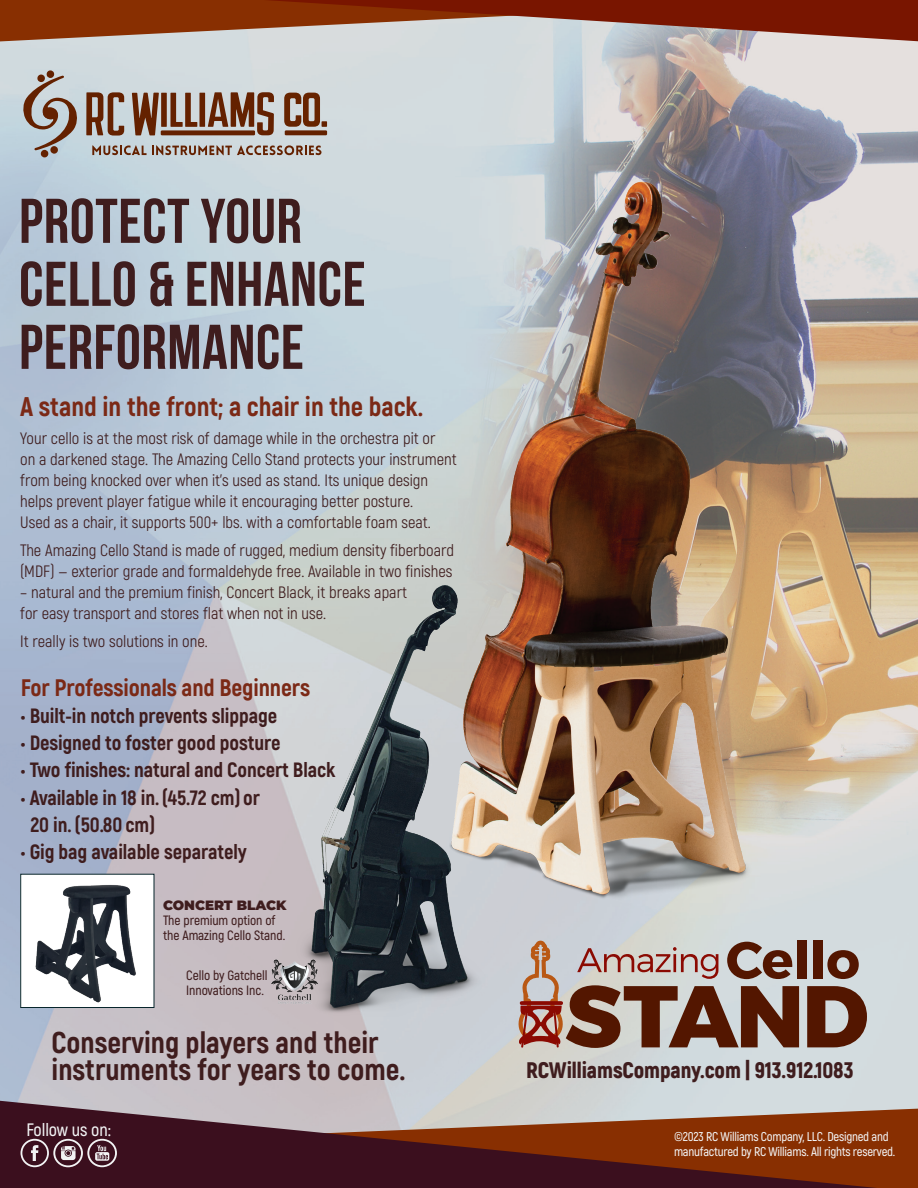
<style>
.page{position:relative;width:918px;height:1188px;background:#fff}
.page>*{position:absolute;margin:0;border:0;box-sizing:border-box;transform-origin:0 0}
.t1{font:700 63px/63px "Bebas Neue";letter-spacing:.01em;color:#3f1d1e}
.t2{font:800 30px/27px "Akrobat";color:#3f1d1e}
.t3{font:800 27px "Akrobat";color:#7b2916}
.t4{font:800 23.85px "Akrobat";letter-spacing:-.005em;color:#7b2916}
.t5{font:900 22.5px "Akrobat";letter-spacing:-.005em;color:#3f1d1e}
.t6{font:800 20.7px/27px "Akrobat";letter-spacing:-.005em;color:#3f1d1e}
.t7{font:600 18px "Akrobat";letter-spacing:-.005em;color:#f2f3f4}
.t8{font:16.5px/21px "Akrobat";color:#3f1d1e}
.t9{font:600 13.5px/15px "Akrobat";letter-spacing:-.005em;color:#3f1d1e}
.t10{font:900 13.5px "Montserrat";letter-spacing:-.005em;color:#3f1d1e}
.t11{font:600 12.75px/15px "Akrobat";letter-spacing:-.02em;color:#f2f3f4}
</style>
<div class="page">
<img style="left:0;top:41px;width:918px;height:1068px">
<svg style="left:0;top:0;width:918px;height:41px;background:#985842"></svg>
<img style="left:275px;top:573px;width:219px;height:444px">
<img style="left:422px;top:161px;width:348px;height:758px">
<img style="left:271px;top:958px;width:47px;height:47px">
<img style="left:22px;top:876px;width:130px;height:130px">
<div style="left:20px;top:874px;width:134px;height:134px;border:1px solid #07252b"></div>
<div style="left:877px;top:1109px;width:41px;height:79px;background:#882f01"></div>
<svg style="left:0;top:1101px;width:877px;height:87px;background:#72433d"></svg>
<svg style="left:807px;top:986px;width:60px;height:61px;background:#784f40"></svg>
<div style="left:797px;top:940px;width:9px;height:39px;background:#531600"></div>
<div style="left:814px;top:940px;width:9px;height:39px;background:#531600"></div>
<svg style="left:827px;top:950px;width:32px;height:29px"></svg>
<svg style="left:519px;top:941px;width:280px;height:107px;background:#a1847a"></svg>
<svg style="left:21px;top:1139px;width:96px;height:28px;background:#70525d"></svg>
<svg style="left:86px;top:92px;width:38px;height:44px;background:#927465"></svg>
<svg style="left:284px;top:93px;width:43px;height:42px;background:#967562"></svg>
<svg style="left:132px;top:92px;width:142px;height:43px;background:#927160"></svg>
<svg style="left:23px;top:70px;width:55px;height:87px;background:#aca5a2"></svg>
<svg style="left:92px;top:145px;width:229px;height:11px;background:#a39289"></svg>
<h1 class="t1" style="left:19px;top:189px;width:348px">PROTECT YOUR<br>CEllo &amp; ENHANCE<br>PERFORMANCE</h1>
<h3 class="t3" style="left:20px;top:390px;width:404px">A stand in the front; a chair in the back.</h3>
<p class="t8" style="left:20px;top:428px;width:438px">Your cello is at the most risk of damage while in the orchestra pit or<br>on a darkened stage. The Amazing Cello Stand protects your instrument from being knocked over when it’s used as stand. Its unique design helps prevent player fatigue while it encouraging better posture.<br>Used as a chair, it supports 500+ lbs. with a comfortable foam seat.</p>
<p class="t8" style="left:20px;top:540px;width:435px">The Amazing Cello Stand is made of rugged, medium density fiberboard (MDF) — exterior grade and formaldehyde free. Available in two finishes</p>
<p class="t8" style="left:20px;top:582px;width:388px">– natural and the premium finish, Concert Black, it breaks apart for easy transport and stores flat when not in use.</p>
<p class="t8" style="left:20px;top:630px;width:189px">It really is two solutions in one.</p>
<h3 class="t4" style="left:21px;top:673px;width:291px">For Professionals and Beginners</h3>
<p class="t6" style="left:21px;top:702px;width:258px">• Built-in notch prevents slippage</p>
<p class="t6" style="left:21px;top:730px;width:261px">• Designed to foster good posture</p>
<p class="t6" style="left:21px;top:757px;width:316px">• Two finishes: natural and Concert Black</p>
<p class="t6" style="left:31px;top:784px;width:231px;text-indent:-10px">• Available in 18 in. (45.72 cm) or<br>20 in. (50.80 cm)</p>
<p class="t6" style="left:21px;top:838px;width:227px">• Gig bag available separately</p>
<p class="t10" style="left:163px;top:895px;width:125px">CONCERT BLACK</p>
<p class="t9" style="left:163px;top:913px;width:124px">The premium option of the Amazing Cello Stand.</p>
<p class="t9" style="left:186px;top:968px;width:83px">Cello by Gatchell<br>Innovations Inc.</p>
<h2 class="t2" style="left:52px;top:1029px;width:355px">Conserving players and their instruments for years to come.</h2>
<p class="t7" style="left:27px;top:1119px;width:86px">Follow us on:</p>
<h3 class="t5" style="left:526px;top:1056px;width:329px">RCWilliamsCompany.com | 913.912.1083</h3>
<p class="t11" style="left:674px;top:1129px;width:223px">©2023 RC Williams Company, LLC. Designed and manufactured by RC Williams. All rights reserved.</p>
</div>
